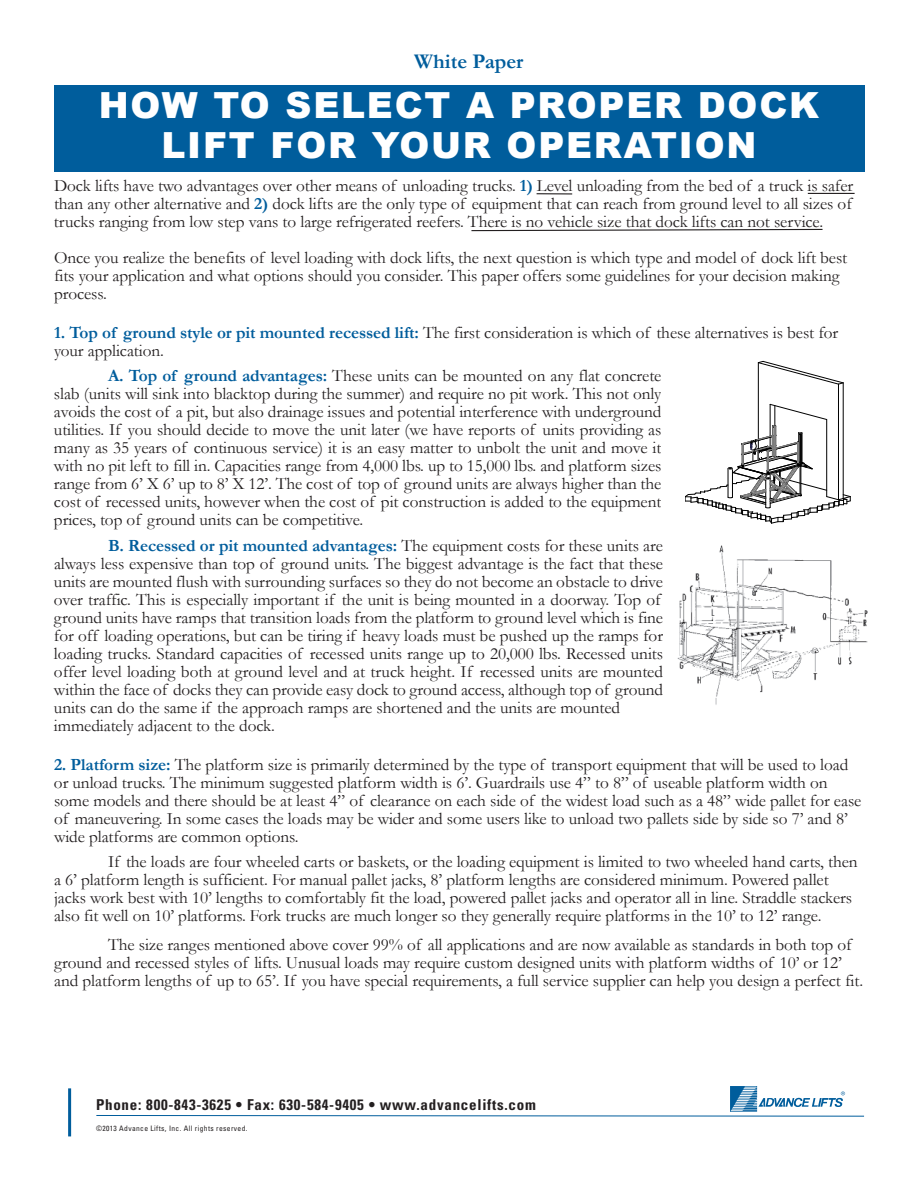
<style>
.page{position:relative;width:918px;height:1188px;background:#fff}
.page>*{position:absolute;margin:0;border:0;box-sizing:border-box;transform-origin:0 0}
.t1{font:900 36px/40.5px "Arial";letter-spacing:.05em;color:#fff;text-align:center}
.t2{font:700 21px "Garamond";color:#005d9c}
.t3{font:17.25px/18px "Garamond";letter-spacing:-.005em;color:#231f20}
.t4{font:700 condensed 15px "Univers";letter-spacing:.05em;color:#231f20}
.t5{font:condensed 7.5px "Univers";letter-spacing:.05em;color:#231f20}
.s1{font-weight:700;color:#005d9c}
</style>
<div class="page">
<div style="left:54px;top:86px;width:810px;height:86px;background:#005d9c"></div>
<hr style="left:68px;top:1088px;width:3px;height:48px;background:#005d9c">
<svg style="left:96px;top:1086px;width:768px;height:31px"></svg>
<svg style="left:471px;top:228px;width:352px;height:4px"></svg>
<hr style="left:758px;top:363px;width:1px;height:76px;background:#000">
<hr style="left:838px;top:384px;width:1px;height:116px;background:#000">
<hr style="left:843px;top:383px;width:1px;height:115px;background:#000">
<svg style="left:758px;top:361px;width:85px;height:23px"></svg>
<svg style="left:685px;top:404px;width:166px;height:119px"></svg>
<img style="left:677px;top:546px;width:191px;height:159px">
<hr style="left:808px;top:193px;width:47px;height:1px;background:#231f20">
<hr style="left:537px;top:193px;width:35px;height:2px;background:#231f20">
<p class="t2" style="left:414px;top:50px;width:111px">White Paper</p>
<h1 class="t1" style="left:99px;top:83px;width:722px">HOW TO SELECT A PROPER DOCK<br>LIFT FOR YOUR OPERATION</h1>
<p class="t3" style="left:54px;top:177px;width:801px;text-align:justify">Dock lifts have two advantages over other means of unloading trucks. <span class="s1">1)</span> Level unloading from the bed of a truck is safer than any other alternative and <span class="s1">2)</span> dock lifts are the only type of equipment that can reach from ground level to all sizes of trucks ranging from low step vans to large refrigerated reefers. There is no vehicle size that dock lifts can not service.</p>
<p class="t3" style="left:54px;top:249px;width:795px">Once you realize the benefits of level loading with dock lifts, the next question is which type and model of dock lift best fits your application and what options should you consider. This paper offers some guidelines for your decision making process.</p>
<p class="t3" style="left:54px;top:324px;width:786px"><span class="s1">1. Top of ground style or pit mounted recessed lift:</span> The first consideration is which of these alternatives is best for your application.</p>
<p class="t3" style="left:54px;top:367px;width:609px;text-align:justify;text-indent:54px"><span class="s1">A. Top of ground advantages:</span> These units can be mounted on any flat concrete slab (units will sink into blacktop during the summer) and require no pit work. This not only avoids the cost of a pit, but also drainage issues and potential interference with underground utilities. If you should decide to move the unit later (we have reports of units providing as many as 35 years of continuous service) it is an easy matter to unbolt the unit and move it with no pit left to fill in. Capacities range from 4,000 lbs. up to 15,000 lbs. and platform sizes range from 6’ X 6’ up to 8’ X 12’. The cost of top of ground units are always higher than the cost of recessed units, however when the cost of pit construction is added to the equipment prices, top of ground units can be competitive.</p>
<p class="t3" style="left:54px;top:537px;width:611px;text-indent:54px"><span class="s1">B. Recessed or pit mounted advantages:</span> The equipment costs for these units are always less expensive than top of ground units. The biggest advantage is the fact that these units are mounted flush with surrounding surfaces so they do not become an obstacle to drive over traffic. This is especially important if the unit is being mounted in a doorway. Top of ground units have ramps that transition loads from the platform to ground level which is fine for off loading operations, but can be tiring if heavy loads must be pushed up the ramps for loading trucks. Standard capacities of recessed units range up to 20,000 lbs. Recessed units offer level loading both at ground level and at truck height. If recessed units are mounted within the face of docks they can provide easy dock to ground access, although top of ground units can do the same if the approach ramps are shortened and the units are mounted immediately adjacent to the dock.</p>
<p class="t3" style="left:54px;top:756px;width:809px"><span class="s1">2. Platform size:</span> The platform size is primarily determined by the type of transport equipment that will be used to load or unload trucks. The minimum suggested platform width is 6’. Guardrails use 4” to 8” of useable platform width on some models and there should be at least 4” of clearance on each side of the widest load such as a 48” wide pallet for ease of maneuvering. In some cases the loads may be wider and some users like to unload two pallets side by side so 7’ and 8’ wide platforms are common options.</p>
<p class="t3" style="left:54px;top:853px;width:805px;text-indent:54px">If the loads are four wheeled carts or baskets, or the loading equipment is limited to two wheeled hand carts, then a 6’ platform length is sufficient. For manual pallet jacks, 8’ platform lengths are considered minimum. Powered pallet jacks work best with 10’ lengths to comfortably fit the load, powered pallet jacks and operator all in line. Straddle stackers also fit well on 10’ platforms. Fork trucks are much longer so they generally require platforms in the 10’ to 12’ range.</p>
<p class="t3" style="left:54px;top:936px;width:811px;text-indent:54px">The size ranges mentioned above cover 99% of all applications and are now available as standards in both top of ground and recessed styles of lifts. Unusual loads may require custom designed units with platform widths of 10’ or 12’ and platform lengths of up to 65’. If you have special requirements, a full service supplier can help you design a perfect fit.</p>
<p class="t4" style="left:96px;top:1099px;width:441px">Phone: 800-843-3625 • Fax: 630-584-9405 • www.advancelifts.com</p>
<p class="t5" style="left:96px;top:1125px;width:153px">©2013 Advance Lifts, Inc. All rights reserved.</p>
</div>
